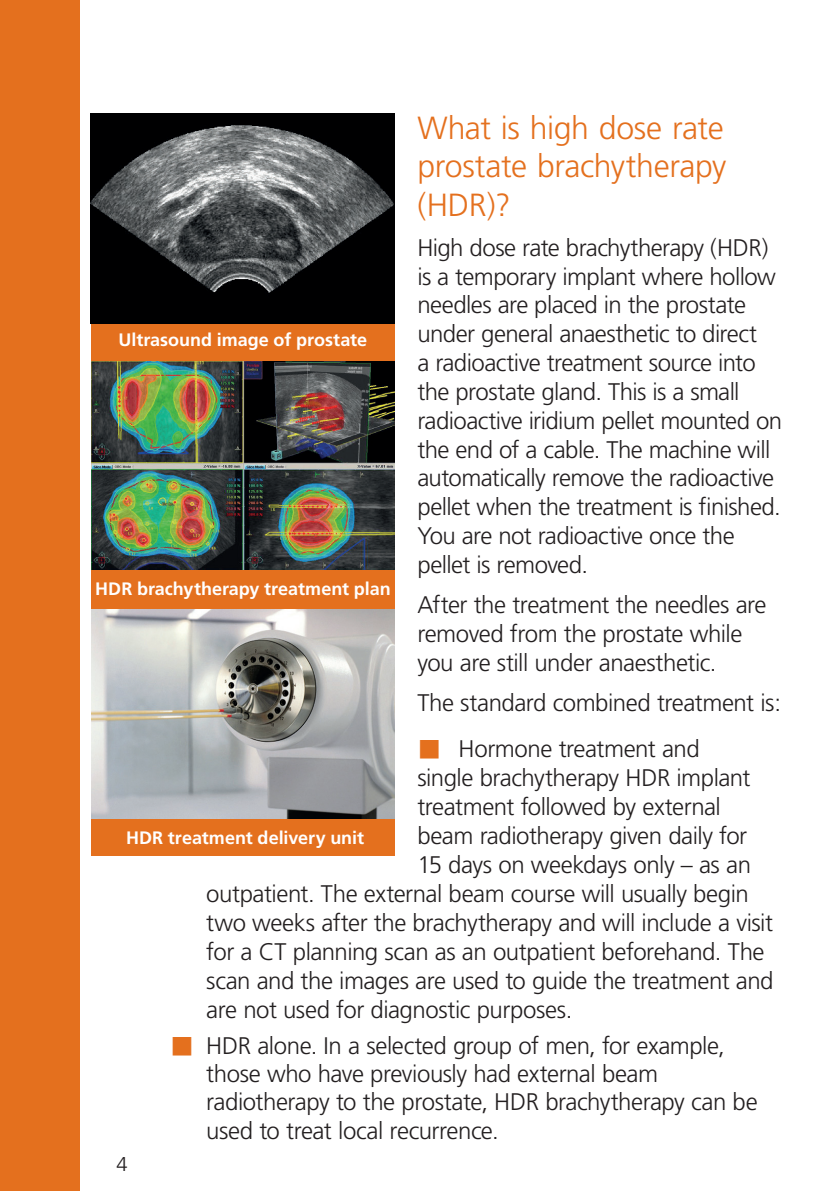
<style>
.page{position:relative;width:840px;height:1191px;background:#fff}
.page>*{position:absolute;margin:0;border:0;box-sizing:border-box;transform-origin:0 0}
.HEADING{font:300 32px/38.6px "Frutiger";letter-spacing:-.015em;color:#e4701e;text-align:justify}
.BODY{font:300 24px/28.8px "Frutiger";letter-spacing:-.02em;color:#231f20}
.t1{font:300 20px "Frutiger";color:#231f20}
.BODY-2{font:700 18px "Frutiger";color:#fff}
</style>
<div class="page">
<div style="left:0;top:0;width:80px;height:1191px;background:#e4701e"></div>
<div style="left:91px;top:113px;width:303px;height:743px;background:#e4701e"></div>
<img style="left:90px;top:113px;width:304px;height:210px">
<img style="left:91px;top:361px;width:303px;height:208px">
<img style="left:91px;top:609px;width:303px;height:210px">
<p class="HEADING" style="left:417px;top:108px;width:310px">What is high dose rate prostate brachytherapy (HDR)?</p>
<p class="BODY" style="left:417px;top:233px;width:366px">High dose rate brachytherapy (HDR) is a temporary implant where hollow needles are placed in the prostate under general anaesthetic to direct<br>a radioactive treatment source into the prostate gland. This is a small radioactive iridium pellet mounted on the end of a cable. The machine will automatically remove the radioactive pellet when the treatment is finished.<br>You are not radioactive once the pellet is removed.</p>
<p class="BODY" style="left:417px;top:590px;width:350px">After the treatment the needles are removed from the prostate while you are still under anaesthetic.</p>
<p class="BODY" style="left:417px;top:688px;width:365px">The standard combined treatment is:</p>
<p class="BODY" style="left:458px;top:734px;width:242px">Hormone treatment and</p>
<p class="BODY" style="left:417px;top:763px;width:334px">single brachytherapy HDR implant</p>
<p class="BODY" style="left:417px;top:792px;width:305px">treatment followed by external</p>
<p class="BODY" style="left:417px;top:821px;width:331px">beam radiotherapy given daily for</p>
<p class="BODY" style="left:417px;top:850px;width:335px">15 days on weekdays only – as an</p>
<p class="BODY" style="left:206px;top:879px;width:543px">outpatient. The external beam course will usually begin</p>
<p class="BODY" style="left:206px;top:908px;width:568px">two weeks after the brachytherapy and will include a visit</p>
<p class="BODY" style="left:206px;top:937px;width:559px">for a CT planning scan as an outpatient beforehand. The</p>
<p class="BODY" style="left:206px;top:966px;width:568px">scan and the images are used to guide the treatment and</p>
<p class="BODY" style="left:206px;top:995px;width:362px">are not used for diagnostic purposes.</p>
<p class="BODY" style="left:206px;top:1031px;width:552px">HDR alone. In a selected group of men, for example, those who have previously had external beam radiotherapy to the prostate, HDR brachytherapy can be used to treat local recurrence.</p>
<p class="BODY-2" style="left:118px;top:329px;width:250px">Ultrasound image of prostate</p>
<p class="BODY-2" style="left:95px;top:578px;width:297px">HDR brachytherapy treatment plan</p>
<p class="BODY-2" style="left:126px;top:827px;width:239px">HDR treatment delivery unit</p>
<p class="t1" style="left:116px;top:1152px;width:13px">4</p>
</div>
